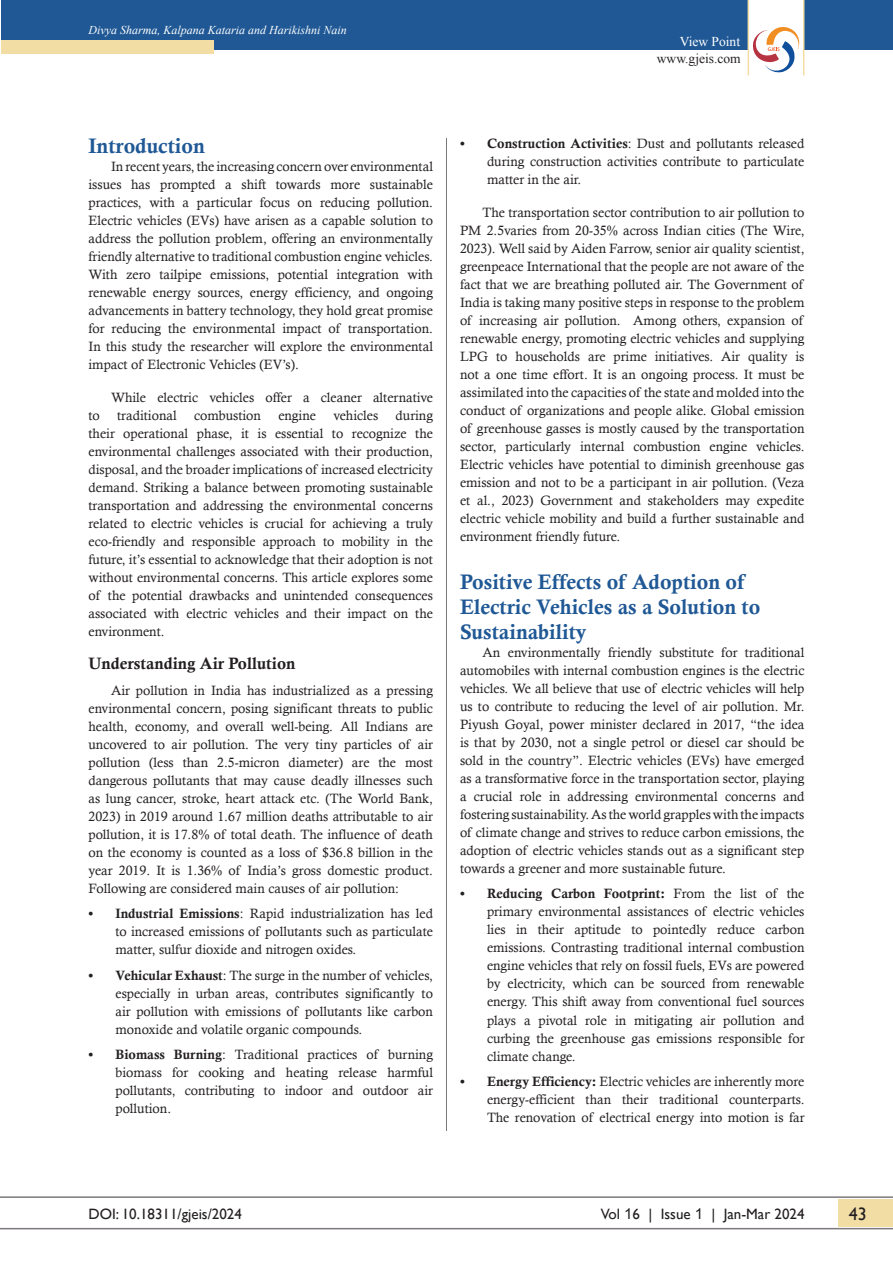
<style>
.page{position:relative;width:893px;height:1263px;background:#fff}
.page>*{position:absolute;margin:0;border:0;box-sizing:border-box;transform-origin:0 0}
.Paragraph_Style_2{font:21px/24.8px "Calis MT Bol";color:#1f5895}
.t1{font:18px "Gill Sans";color:#231f20}
.Final_Body_Text{font:16.5px "Calis MT Bol";color:#231f20}
.t2{font:15px "Gill Sans";color:#231f20}
.Final_Body_Text-2{font:13.5px/18px "Calisto";color:#231f20;text-align:justify}
.t3{font:13.5px "Times New Roman";color:#231f20}
.t4{font:13.5px "Times New Roman";color:#fff}
.t5{font:italic 12px "Times New Roman";color:#fff}
.s1{font-family:"Calis MT Bol"}
.s2{font-family:"Arial"}
</style>
<div class="page">
<div style="left:839px;top:1199px;width:54px;height:27px;background:#f2dea5"></div>
<hr style="left:0;top:1196px;width:893px;height:2px;background:#7c787d">
<hr style="left:0;top:1228px;width:893px;height:1px;background:#7c787d">
<div style="left:1px;top:0;width:892px;height:50px;background:#1f5895"></div>
<div style="left:1px;top:40px;width:213px;height:14px;background:#f2dea5"></div>
<hr style="left:446px;top:138px;width:1px;height:993px;background:#7c787d">
<svg style="left:748px;top:0;width:56px;height:76px"></svg>
<p class="t5" style="left:88px;top:22px;width:260px">Divya Sharma, Kalpana Kataria and Harikishni Nain</p>
<p class="t4" style="left:680px;top:32px;width:62px">View Point</p>
<p class="t3" style="left:657px;top:50px;width:85px">www.gjeis.com</p>
<p class="Paragraph_Style_2" style="left:88px;top:133px;width:118px">Introduction</p>
<p class="Final_Body_Text-2" style="left:88px;top:157px;width:346px;text-indent:22px">In recent years, the increasing concern over environmental issues has prompted a shift towards more sustainable practices, with a particular focus on reducing pollution.<br>Electric vehicles (EVs) have arisen as a capable solution to address the pollution problem, offering an environmentally friendly alternative to traditional combustion engine vehicles.<br>With zero tailpipe emissions, potential integration with renewable energy sources, energy efficiency, and ongoing advancements in battery technology, they hold great promise for reducing the environmental impact of transportation.<br>In this study the researcher will explore the environmental impact of Electronic Vehicles (EV’s).</p>
<p class="Final_Body_Text-2" style="left:111px;top:388px;width:323px">While electric vehicles offer a cleaner alternative</p>
<p class="Final_Body_Text-2" style="left:88px;top:406px;width:13px">to</p>
<p class="Final_Body_Text-2" style="left:117px;top:406px;width:61px">traditional</p>
<p class="Final_Body_Text-2" style="left:194px;top:406px;width:68px">combustion</p>
<p class="Final_Body_Text-2" style="left:278px;top:406px;width:39px">engine</p>
<p class="Final_Body_Text-2" style="left:333px;top:406px;width:46px">vehicles</p>
<p class="Final_Body_Text-2" style="left:88px;top:406px;width:346px;text-indent:307px">during their operational phase, it is essential to recognize the environmental challenges associated with their production, disposal, and the broader implications of increased electricity demand. Striking a balance between promoting sustainable transportation and addressing the environmental concerns related to electric vehicles is crucial for achieving a truly eco-friendly and responsible approach to mobility in the future, it’s essential to acknowledge that their adoption is not without environmental concerns. This article explores some of the potential drawbacks and unintended consequences associated with electric vehicles and their impact on the environment.</p>
<p class="Final_Body_Text" style="left:88px;top:654px;width:208px">Understanding Air Pollution</p>
<p class="Final_Body_Text-2" style="left:88px;top:681px;width:346px;text-indent:22px">Air pollution in India has industrialized as a pressing environmental concern, posing significant threats to public health, economy, and overall well-being. All Indians are uncovered to air pollution. The very tiny particles of air pollution (less than 2.5-micron diameter) are the most dangerous pollutants that may cause deadly illnesses such as lung cancer, stroke, heart attack etc. (The World Bank, 2023) in 2019 around 1.67 million deaths attributable to air pollution, it is 17.8% of total death. The influence of death on the economy is counted as a loss of $36.8 billion in the year 2019. It is 1.36% of India’s gross domestic product.<br>Following are considered main causes of air pollution:</p>
<p class="Final_Body_Text-2" style="left:116px;top:904px;width:319px;text-indent:-27px"><span class="s1">• Industrial Emissions</span>: Rapid industrialization has led to increased emissions of pollutants such as particulate matter, sulfur dioxide and nitrogen oxides.</p>
<p class="Final_Body_Text-2" style="left:116px;top:966px;width:319px;text-indent:-27px"><span class="s1">• Vehicular Exhaust</span>: The surge in the number of vehicles, especially in urban areas, contributes significantly to air pollution with emissions of pollutants like carbon monoxide and volatile organic compounds.</p>
<p class="Final_Body_Text-2" style="left:116px;top:1045px;width:319px;text-indent:-27px"><span class="s1">• Biomass Burning</span>: Traditional practices of burning biomass for cooking and heating release harmful pollutants, contributing to indoor and outdoor air pollution.</p>
<p class="Final_Body_Text-2" style="left:487px;top:134px;width:319px;text-indent:-27px"><span class="s1">• Construction Activities</span>: Dust and pollutants released during construction activities contribute to particulate matter in the air.</p>
<p class="Final_Body_Text-2" style="left:460px;top:203px;width:346px;text-indent:22px">The transportation sector contribution to air pollution to PM 2.5varies from 20-35% across Indian cities (The Wire, 2023). Well said by Aiden Farrow, senior air quality scientist, greenpeace International that the people are not aware of the fact that we are breathing polluted air. The Government of India is taking many positive steps in response to the problem of increasing air pollution. Among others, expansion of renewable energy, promoting electric vehicles and supplying LPG to households are prime initiatives. Air quality is not a one time effort. It is an ongoing process. It must be assimilated into the capacities of the state and molded into the conduct of organizations and people alike. Global emission of greenhouse gasses is mostly caused by the transportation sector, particularly internal combustion engine vehicles.<br>Electric vehicles have potential to diminish greenhouse gas emission and not to be a participant in air pollution. (Veza et al., 2023) Government and stakeholders may expedite electric vehicle mobility and build a further sustainable and environment friendly future.</p>
<p class="Paragraph_Style_2" style="left:460px;top:570px;width:302px">Positive Effects of Adoption of<br>Electric Vehicles as a Solution to<br>Sustainability</p>
<p class="Final_Body_Text-2" style="left:460px;top:643px;width:346px;text-indent:22px">An environmentally friendly substitute for traditional automobiles with internal combustion engines is the electric vehicles. We all believe that use of electric vehicles will help us to contribute to reducing the level of air pollution. Mr.<br>Piyush Goyal, power minister declared in 2017, “the idea is that by 2030, not a single petrol or diesel car should be sold in the country”. Electric vehicles (EVs) have emerged as a transformative force in the transportation sector, playing a crucial role in addressing environmental concerns and fostering sustainability. As the world grapples with the impacts of climate change and strives to reduce carbon emissions, the adoption of electric vehicles stands out as a significant step towards a greener and more sustainable future.</p>
<p class="Final_Body_Text-2" style="left:487px;top:885px;width:319px;text-indent:-27px"><span class="s1">• Reducing Carbon Footprint:</span> From the list of the primary environmental assistances of electric vehicles lies in their aptitude to pointedly reduce carbon emissions. Contrasting traditional internal combustion engine vehicles that rely on fossil fuels, EVs are powered by electricity, which can be sourced from renewable energy. This shift away from conventional fuel sources plays a pivotal role in mitigating air pollution and curbing the greenhouse gas emissions responsible for climate change.</p>
<p class="Final_Body_Text-2" style="left:487px;top:1072px;width:319px;text-indent:-27px"><span class="s1">• Energy Efficiency:</span> Electric vehicles are inherently more energy-efficient than their traditional counterparts.<br>The renovation of electrical energy into motion is far</p>
<p class="t2" style="left:88px;top:1205px;width:155px">DOI: 10.18311/gjeis/2024</p>
<p class="t2" style="left:601px;top:1205px;width:205px">Vol <span class="s2">1</span>6 | Issue <span class="s2">1</span> | Jan-Mar 2024</p>
<p class="t1" style="left:849px;top:1203px;width:19px">43</p>
</div>
